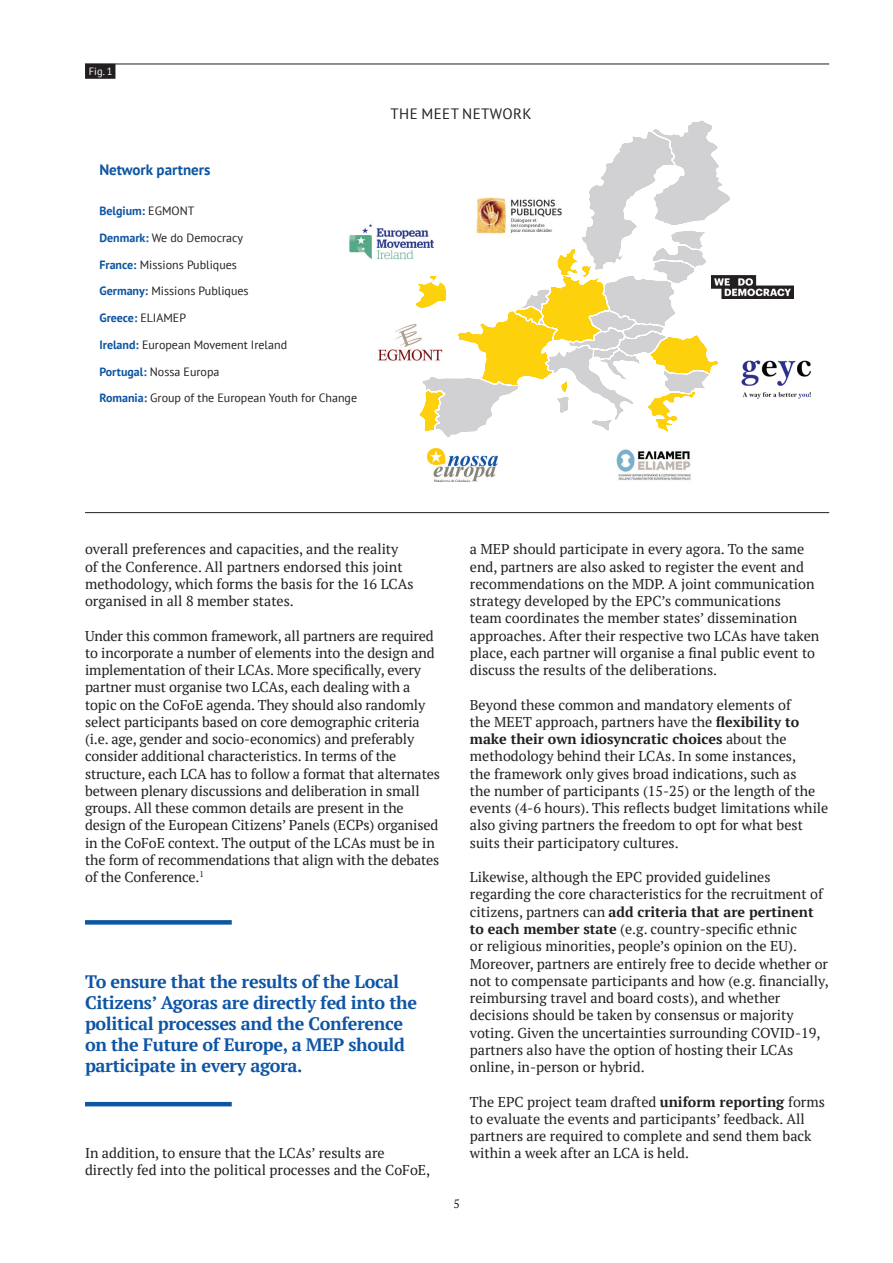
<style>
.page{position:relative;width:893px;height:1263px;background:#fff}
.page>*{position:absolute;margin:0;border:0;box-sizing:border-box;transform-origin:0 0}
.t1{font:700 18px/21px "PT Serif";letter-spacing:-.02em;color:#0e55a4}
.t2{font:700 15px "PT Sans";color:#0e55a4}
.t3{font:15px "PT Sans";letter-spacing:.03em;color:#231f20}
.t4{font:14.25px/17.2px "PT Serif";color:#231f20}
.t5{font:12px "PT Sans";color:#231f20}
.t6{font:700 12px "PT Sans";color:#0e55a4}
.t7{font:12px "PT Serif";color:#231f20}
.t8{font:10.5px "PT Sans";color:#fff}
.s1{font-weight:400;color:#231f20}
.s2{font-weight:700;color:#0e55a4}
.s3{font-weight:700}
</style>
<div class="page">
<div style="left:85px;top:920px;width:147px;height:5px;background:#0e55a4"></div>
<hr style="left:85px;top:1102px;width:147px;height:4px;background:#0e55a4">
<div style="left:85px;top:64px;width:30px;height:15px;background:#231f20"></div>
<hr style="left:85px;top:64px;width:744px;height:1px;background:#231f20">
<hr style="left:85px;top:512px;width:744px;height:1px;background:#231f20">
<svg style="left:415px;top:120px;width:315px;height:317px"></svg>
<img style="left:473px;top:192px;width:97px;height:46px">
<img style="left:349px;top:218px;width:87px;height:42px">
<img style="left:711px;top:275px;width:82px;height:24px">
<img style="left:741px;top:360px;width:70px;height:39px">
<img style="left:378px;top:321px;width:68px;height:47px">
<img style="left:428px;top:449px;width:70px;height:33px">
<img style="left:616px;top:449px;width:75px;height:31px">
<p class="t8" style="left:89px;top:65px;width:25px">Fig. 1</p>
<p class="t2" style="left:99px;top:160px;width:113px">Network partners</p>
<p class="t6" style="left:99px;top:203px;width:97px">Belgium: <span class="s1">EGMONT</span></p>
<p class="t5" style="left:99px;top:230px;width:145px"><span class="s2">Denmark:</span> We do Democracy</p>
<p class="t5" style="left:99px;top:257px;width:139px"><span class="s2">France:</span> Missions Publiques</p>
<p class="t5" style="left:99px;top:284px;width:151px"><span class="s2">Germany:</span> Missions Publiques</p>
<p class="t6" style="left:99px;top:310px;width:88px">Greece: <span class="s1">ELIAMEP</span></p>
<p class="t5" style="left:99px;top:337px;width:189px"><span class="s2">Ireland:</span> European Movement Ireland</p>
<p class="t5" style="left:99px;top:364px;width:122px"><span class="s2">Portugal:</span> Nossa Europa</p>
<p class="t5" style="left:99px;top:390px;width:259px"><span class="s2">Romania:</span> Group of the European Youth for Change</p>
<p class="t3" style="left:390px;top:104px;width:143px">THE MEET NETWORK</p>
<p class="t4" style="left:85px;top:540px;width:330px">overall preferences and capacities, and the reality of the Conference. All partners endorsed this joint methodology, which forms the basis for the 16 LCAs organised in all 8 member states.</p>
<p class="t4" style="left:85px;top:627px;width:356px">Under this common framework, all partners are required to incorporate a number of elements into the design and implementation of their LCAs. More specifically, every partner must organise two LCAs, each dealing with a topic on the CoFoE agenda. They should also randomly select participants based on core demographic criteria (i.e. age, gender and socio-economics) and preferably consider additional characteristics. In terms of the structure, each LCA has to follow a format that alternates between plenary discussions and deliberation in small groups. All these common details are present in the design of the European Citizens’ Panels (ECPs) organised in the CoFoE context. The output of the LCAs must be in the form of recommendations that align with the debates of the Conference.<sup>1</sup></p>
<p class="t1" style="left:85px;top:971px;width:333px">To ensure that the results of the Local Citizens’ Agoras are directly fed into the political processes and the Conference on the Future of Europe, a MEP should participate in every agora.</p>
<p class="t4" style="left:85px;top:1144px;width:347px">In addition, to ensure that the LCAs’ results are directly fed into the political processes and the CoFoE,</p>
<p class="t4" style="left:470px;top:540px;width:351px">a MEP should participate in every agora. To the same end, partners are also asked to register the event and recommendations on the MDP. A joint communication strategy developed by the EPC’s communications<br>team coordinates the member states’ dissemination approaches. After their respective two LCAs have taken place, each partner will organise a final public event to discuss the results of the deliberations.</p>
<p class="t4" style="left:470px;top:696px;width:360px">Beyond these common and mandatory elements of<br>the MEET approach, partners have the <span class="s3">flexibility to make their own idiosyncratic choices</span> about the methodology behind their LCAs. In some instances,<br>the framework only gives broad indications, such as<br>the number of participants (15-25) or the length of the events (4-6 hours). This reflects budget limitations while also giving partners the freedom to opt for what best suits their participatory cultures.</p>
<p class="t4" style="left:470px;top:868px;width:360px">Likewise, although the EPC provided guidelines regarding the core characteristics for the recruitment of citizens, partners can <span class="s3">add criteria that are pertinent to each member state</span> (e.g. country-specific ethnic<br>or religious minorities, people’s opinion on the EU).<br>Moreover, partners are entirely free to decide whether or not to compensate participants and how (e.g. financially, reimbursing travel and board costs), and whether decisions should be taken by consensus or majority voting. Given the uncertainties surrounding COVID-19, partners also have the option of hosting their LCAs online, in-person or hybrid.</p>
<p class="t4" style="left:470px;top:1093px;width:356px">The EPC project team drafted <span class="s3">uniform reporting</span> forms to evaluate the events and participants’ feedback. All partners are required to complete and send them back within a week after an LCA is held.</p>
<p class="t7" style="left:453px;top:1196px;width:8px">5</p>
</div>
